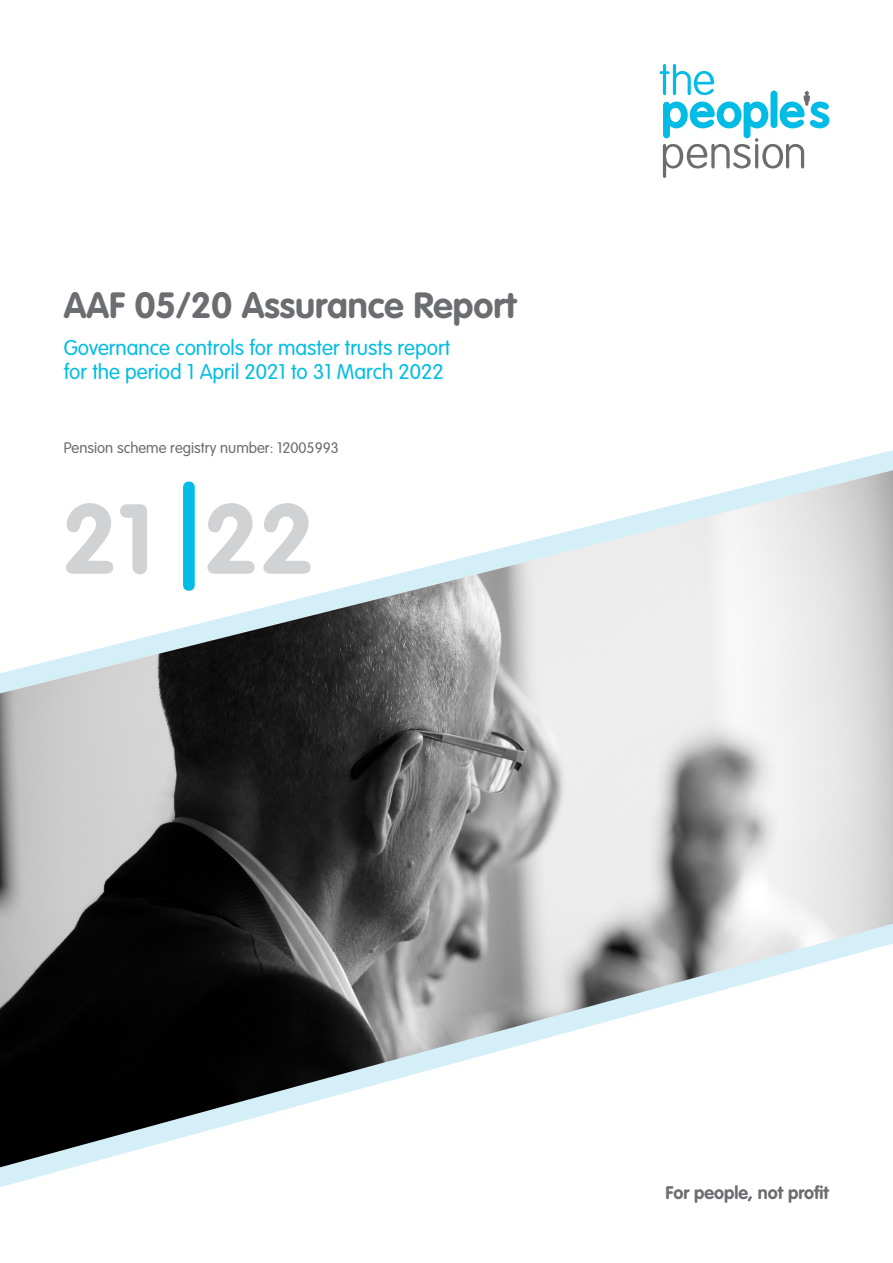
<style>
.page{position:relative;width:893px;height:1263px;background:#fff}
.page>*{position:absolute;margin:0;border:0;box-sizing:border-box;transform-origin:0 0}
.t1{font:700 97.5px "VAG Rounded Std";color:#d1d2d4}
.t2{font:700 36px "VAG Rounded Std";color:#6c6d70}
.t3{font:300 21px "VAG Rounded Std";color:#02bce5}
.t4{font:700 18px "VAG Rounded Std";color:#6c6d70}
.t5{font:300 15px "VAG Rounded Std";color:#6c6d70}
</style>
<div class="page">
<img style="left:0;top:470px;width:893px;height:697px">
<div style="left:183px;top:481px;width:12px;height:110px;background:#02bce5;border-radius:6px"></div>
<svg style="left:659px;top:64px;width:170px;height:114px"></svg>
<p class="t2" style="left:64px;top:284px;width:454px">AAF 05/20 Assurance Report</p>
<p class="t3" style="left:64px;top:336px;width:388px">Governance controls for master trusts report</p>
<p class="t3" style="left:64px;top:360px;width:381px">for the period 1 April 2021 to 31 March 2022</p>
<p class="t5" style="left:64px;top:439px;width:276px">Pension scheme registry number: 12005993</p>
<p class="t1" style="left:62px;top:482px;width:94px">21</p>
<p class="t1" style="left:203px;top:482px;width:113px">22</p>
<p class="t4" style="left:665px;top:1182px;width:165px">For people, not profit</p>
</div>
